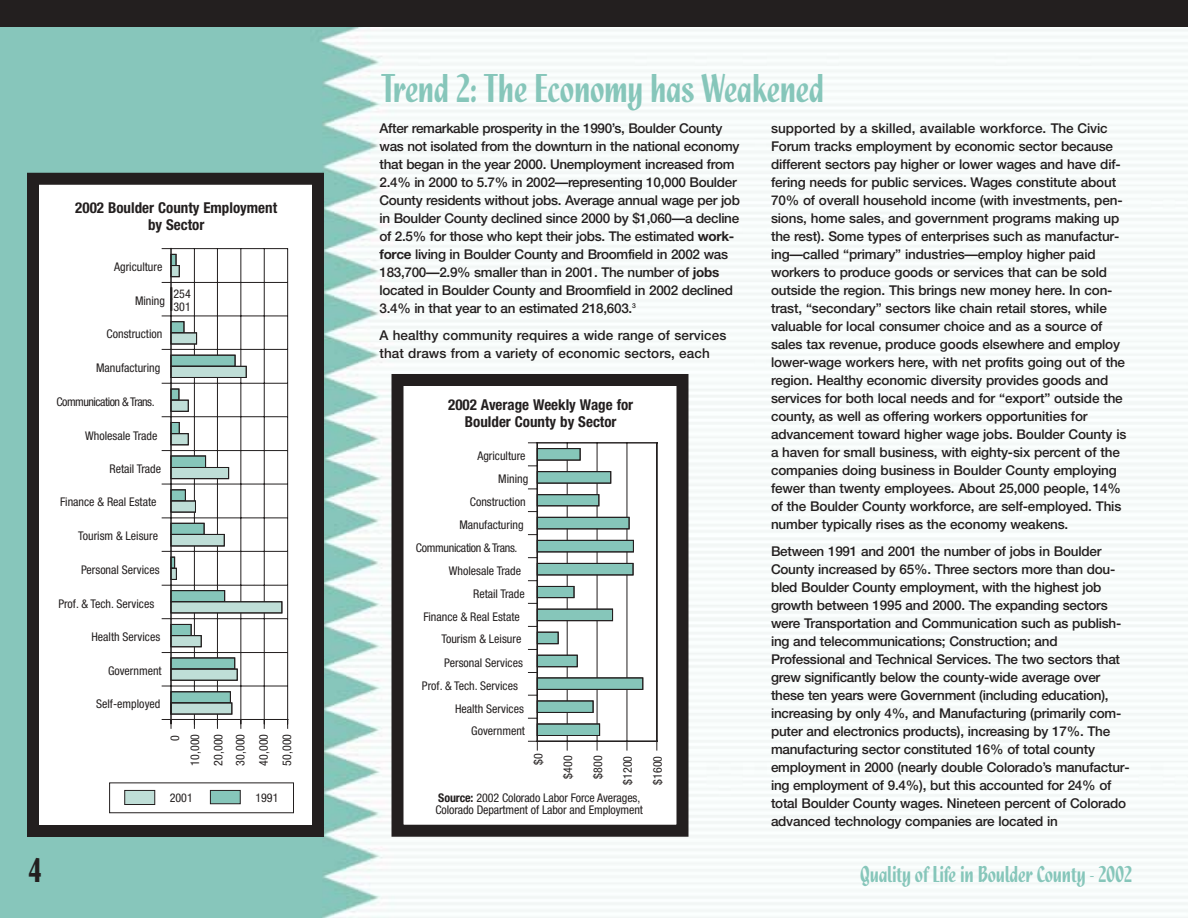
<style>
.page{position:relative;width:1188px;height:918px;background:#fff}
.page>*{position:absolute;margin:0;border:0;box-sizing:border-box;transform-origin:0 0}
.t1{font:42px "Quixley Plain";letter-spacing:-.01em;color:#86c6ba}
.t2{font:36px "Quixley Plain";color:#231f1f}
.t3{font:24px "Quixley Plain";letter-spacing:-.01em;color:#86c6ba}
.t4{font:700 condensed 15px/16.5px "Helvetica Neue";color:#231f1f;text-align:center}
.t5{font:500 13.5px/18px "Helvetica Neue";letter-spacing:-.015em;color:#231f1f}
.t6{font:500 13.5px/18px "Helvetica Neue";letter-spacing:.005em;color:#231f1f}
.t7{font:condensed 12px/12.8px "Helvetica Neue";color:#231f1f}
.t8{font:condensed 12px "Helvetica Neue";letter-spacing:-.04em;color:#231f1f}
.t9{font:condensed 12px "Helvetica Neue";letter-spacing:-.025em;color:#231f1f}
.s1{font-weight:700}
</style>
<div class="page">
<img style="left:0;top:27px;width:1188px;height:891px">
<div style="left:0;top:0;width:1188px;height:27px;background:#231f1f"></div>
<div style="left:33px;top:179px;width:285px;height:652px;background:#fff"></div>
<svg style="left:161px;top:247px;width:128px;height:482px"></svg>
<div style="left:210px;top:790px;width:31px;height:14px;background:#86c6ba;border:1px solid #231f1f"></div>
<div style="left:124px;top:790px;width:31px;height:15px;background:#bfded7;border:1px solid #231f1f"></div>
<div style="left:109px;top:783px;width:185px;height:30px;border:1px solid #231f1f"></div>
<div style="left:27px;top:173px;width:297px;height:664px;border:12px solid #231f1f"></div>
<div style="left:398px;top:380px;width:284px;height:451px;background:#fff"></div>
<svg style="left:528px;top:442px;width:130px;height:309px"></svg>
<div style="left:392px;top:374px;width:296px;height:463px;border:12px solid #231f1f"></div>
<p class="t4" style="left:75px;top:201px;width:203px">2002 Boulder County Employment by Sector</p>
<p class="t7" style="left:114px;top:261px;width:50px">Agriculture</p>
<p class="t7" style="left:135px;top:295px;width:32px">Mining</p>
<p class="t7" style="left:107px;top:329px;width:57px">Construction</p>
<p class="t7" style="left:174px;top:289px;width:19px">254<br>301</p>
<p class="t7" style="left:96px;top:363px;width:66px">Manufacturing</p>
<p class="t8" style="left:57px;top:397px;width:100px">Communication &amp; Trans.</p>
<p class="t7" style="left:85px;top:430px;width:74px">Wholesale Trade</p>
<p class="t7" style="left:109px;top:463px;width:53px">Retail Trade</p>
<p class="t7" style="left:60px;top:497px;width:98px">Finance &amp; Real Estate</p>
<p class="t7" style="left:78px;top:531px;width:81px">Tourism &amp; Leisure</p>
<p class="t7" style="left:81px;top:564px;width:80px">Personal Services</p>
<p class="t7" style="left:58px;top:598px;width:97px">Prof. &amp; Tech. Services</p>
<p class="t7" style="left:91px;top:632px;width:70px">Health Services</p>
<p class="t7" style="left:108px;top:665px;width:55px">Government</p>
<p class="t7" style="left:96px;top:699px;width:66px">Self-employed</p>
<p class="t7" style="left:166px;top:766px;width:33px;line-height:20.1px;text-align:right;rotate:-90deg">0<br>10,000</p>
<p class="t7" style="left:208px;top:766px;width:33px;line-height:21.9px;rotate:-90deg">20,000<br>30,000</p>
<p class="t7" style="left:253px;top:766px;width:33px;line-height:23.4px;rotate:-90deg">40,000<br>50,000</p>
<p class="t7" style="left:170px;top:792px;width:25px">2001</p>
<p class="t7" style="left:255px;top:792px;width:25px">1991</p>
<h1 class="t1" style="left:381px;top:72px;width:445px">Trend 2: The Economy has Weakened</h1>
<p class="t5" style="left:380px;top:120px;width:362px">After remarkable prosperity in the 1990’s, Boulder County was not isolated from the downturn in the national economy that began in the year 2000. Unemployment increased from 2.4% in 2000 to 5.7% in 2002—representing 10,000 Boulder County residents without jobs. Average annual wage per job in Boulder County declined since 2000 by $1,060—a decline of 2.5% for those who kept their jobs. The estimated <span class="s1">work&shy;force</span> living in Boulder County and Broomfield in 2002 was 183,700—2.9% smaller than in 2001. The number of <span class="s1">jobs </span>located in Boulder County and Broomfield in 2002 declined 3.4% in that year to an estimated 218,603.<sup>3</sup></p>
<p class="t6" style="left:380px;top:327px;width:348px">A healthy community requires a wide range of services that draws from a variety of economic sectors, each</p>
<p class="t4" style="left:448px;top:398px;width:187px">2002 Average Weekly Wage for<br>Boulder County by Sector</p>
<p class="t7" style="left:477px;top:451px;width:50px">Agriculture</p>
<p class="t7" style="left:498px;top:473px;width:32px">Mining</p>
<p class="t7" style="left:470px;top:496px;width:57px">Construction</p>
<p class="t7" style="left:459px;top:519px;width:66px">Manufacturing</p>
<p class="t9" style="left:416px;top:543px;width:103px">Communication &amp; Trans.</p>
<p class="t7" style="left:449px;top:565px;width:74px">Wholesale Trade</p>
<p class="t7" style="left:473px;top:588px;width:53px">Retail Trade</p>
<p class="t7" style="left:423px;top:611px;width:98px">Finance &amp; Real Estate</p>
<p class="t7" style="left:441px;top:634px;width:81px">Tourism &amp; Leisure</p>
<p class="t7" style="left:444px;top:657px;width:80px">Personal Services</p>
<p class="t7" style="left:422px;top:680px;width:97px">Prof. &amp; Tech. Services</p>
<p class="t7" style="left:455px;top:703px;width:70px">Health Services</p>
<p class="t7" style="left:471px;top:726px;width:55px">Government</p>
<p class="t7" style="left:533px;top:765px;width:13px;rotate:-90deg">$0</p>
<p class="t7" style="left:563px;top:779px;width:25px;rotate:-90deg">$400</p>
<p class="t7" style="left:593px;top:779px;width:25px;rotate:-90deg">$800</p>
<p class="t7" style="left:622px;top:785px;width:30px;rotate:-90deg">$1200</p>
<p class="t7" style="left:652px;top:785px;width:30px;rotate:-90deg">$1600</p>
<p class="t7" style="left:436px;top:793px;width:209px;line-height:12px"><span class="s1">Source:</span> 2002 Colorado Labor Force Averages,<br>Colorado Department of Labor and Employment</p>
<p class="t5" style="left:771px;top:120px;width:357px">supported by a skilled, available workforce. The Civic Forum tracks employment by economic sector because different sectors pay higher or lower wages and have dif&shy;fering needs for public services. Wages constitute about 70% of overall household income (with investments, pen&shy;sions, home sales, and government programs making up the rest). Some types of enterprises such as manufactur&shy;ing—called “primary” industries—employ higher paid workers to produce goods or services that can be sold outside the region. This brings new money here. In con&shy;trast, “secondary” sectors like chain retail stores, while valuable for local consumer choice and as a source of sales tax revenue, produce goods elsewhere and employ lower-wage workers here, with net profits going out of the region. Healthy economic diversity provides goods and services for both local needs and for “export” outside the county, as well as offering workers opportunities for advancement toward higher wage jobs. Boulder County is a haven for small business, with eighty-six percent of the companies doing business in Boulder County employing fewer than twenty employees. About 25,000 people, 14% of the Boulder County workforce, are self-employed. This number typically rises as the economy weakens.</p>
<p class="t5" style="left:771px;top:543px;width:360px">Between 1991 and 2001 the number of jobs in Boulder County increased by 65%. Three sectors more than dou&shy;bled Boulder County employment, with the highest job growth between 1995 and 2000. The expanding sectors were Transportation and Communication such as publish&shy;ing and telecommunications; Construction; and Professional and Technical Services. The two sectors that grew significantly below the county-wide average over these ten years were Government (including education), increasing by only 4%, and Manufacturing (primarily com&shy;puter and electronics products), increasing by 17%. The manufacturing sector constituted 16% of total county employment in 2000 (nearly double Colorado’s manufactur&shy;ing employment of 9.4%), but this accounted for 24% of total Boulder County wages. Nineteen percent of Colorado advanced technology companies are located in</p>
<h2 class="t2" style="left:28px;top:857px;width:15px">4</h2>
<h3 class="t3" style="left:860px;top:866px;width:273px">Quality of Life in Boulder County - 2002</h3>
</div>
